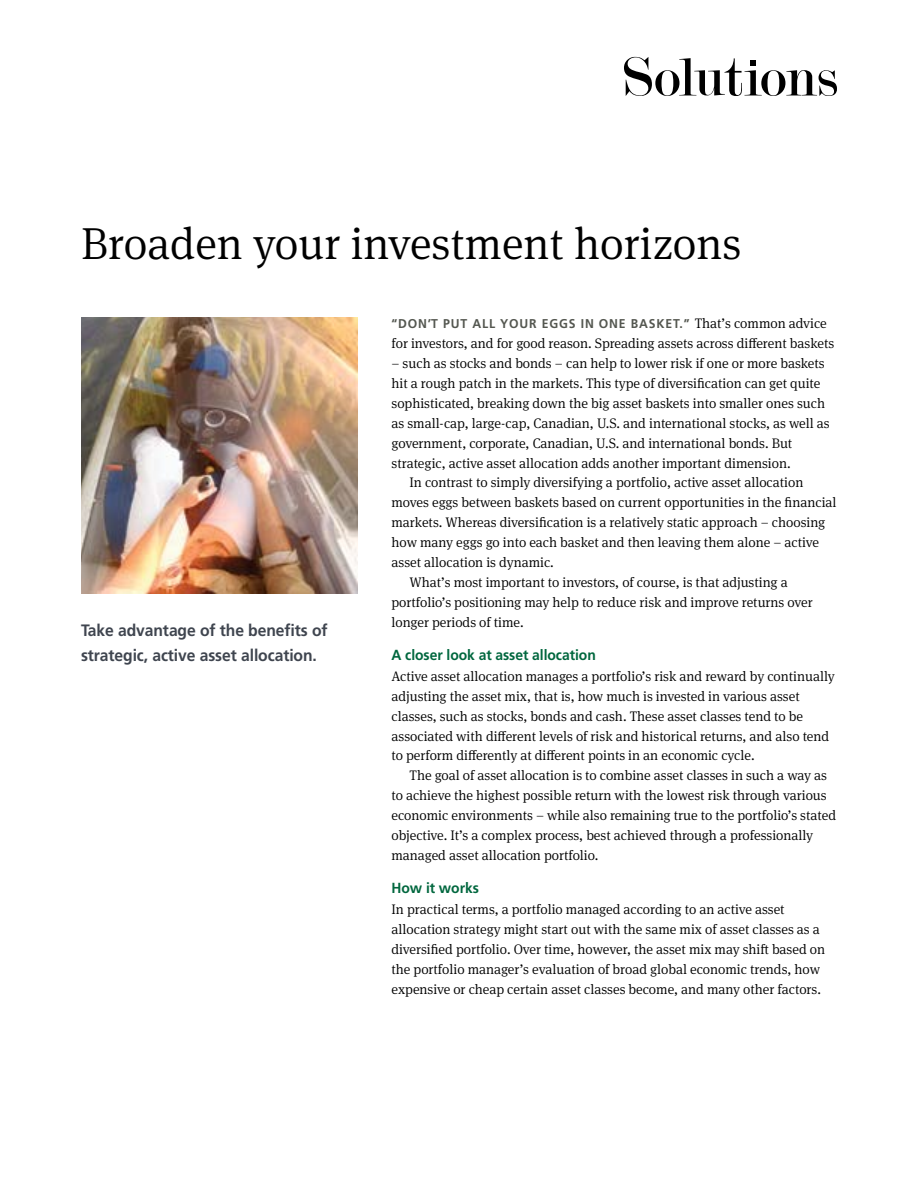
<style>
.page{position:relative;width:918px;height:1188px;background:#fff}
.page>*{position:absolute;margin:0;border:0;box-sizing:border-box;transform-origin:0 0}
.HEAD_article{font:300 45px "Meta Serif Pro";color:#000}
.Intro_2{font:700 16.5px/25.5px "Frutiger LT Pro";letter-spacing:-.005em;color:#3f454f;scale:.95 1}
.SUBHEAD_story_1{font:700 14.7px "Frutiger LT Pro";letter-spacing:-.005em;color:#00673e;scale:.95 1}
.BODY_text{font:300 13.8px/19.8px "Meta Serif Pro";color:#000}
.BODY_text_no_indent{font:300 13.8px/19.8px "Meta Serif Pro";color:#000}
.BODY_text_no_indent-2{font:700 12.75px "Frutiger LT Pro";letter-spacing:.07em;color:#545750;scale:.96 1}
.s1{font-family:"Meta Serif Pro";font-weight:300;font-size:13.8px;color:#000}
</style>
<div class="page">
<svg style="left:624px;top:57px;width:213px;height:39px"></svg>
<img style="left:81px;top:317px;width:276px;height:276px">
<h1 class="HEAD_article" style="left:81px;top:211px;width:662px">Broaden your investment horizons</h1>
<p class="Intro_2" style="left:81px;top:617px;width:261px">Take advantage of the benefits of strategic, active asset allocation.</p>
<p class="BODY_text_no_indent-2" style="left:392px;top:317px;width:455px">“DON’T PUT ALL YOUR EGGS IN ONE BASKET.” <span class="s1">That’s common advice</span></p>
<p class="BODY_text_no_indent" style="left:392px;top:333px;width:444px">for investors, and for good reason. Spreading assets across different baskets</p>
<p class="BODY_text_no_indent" style="left:392px;top:353px;width:440px">– such as stocks and bonds – can help to lower risk if one or more baskets hit a rough patch in the markets. This type of diversification can get quite sophisticated, breaking down the big asset baskets into smaller ones such as small-cap, large-cap, Canadian, U.S. and international stocks, as well as government, corporate, Canadian, U.S. and international bonds. But strategic, active asset allocation adds another important dimension.</p>
<p class="BODY_text" style="left:392px;top:472px;width:447px;text-indent:18px">In contrast to simply diversifying a portfolio, active asset allocation moves eggs between baskets based on current opportunities in the financial markets. Whereas diversification is a relatively static approach – choosing how many eggs go into each basket and then leaving them alone – active asset allocation is dynamic.</p>
<p class="BODY_text" style="left:392px;top:571px;width:423px;text-indent:18px">What’s most important to investors, of course, is that adjusting a portfolio’s positioning may help to reduce risk and improve returns over longer periods of time.</p>
<p class="SUBHEAD_story_1" style="left:392px;top:646px;width:217px">A closer look at asset allocation</p>
<p class="BODY_text" style="left:392px;top:666px;width:445px">Active asset allocation manages a portfolio’s risk and reward by continually adjusting the asset mix, that is, how much is invested in various asset classes, such as stocks, bonds and cash. These asset classes tend to be associated with different levels of risk and historical returns, and also tend to perform differently at different points in an economic cycle.</p>
<p class="BODY_text" style="left:392px;top:765px;width:446px;text-indent:18px">The goal of asset allocation is to combine asset classes in such a way as to achieve the highest possible return with the lowest risk through various economic environments – while also remaining true to the portfolio’s stated objective. It’s a complex process, best achieved through a professionally managed asset allocation portfolio.</p>
<p class="SUBHEAD_story_1" style="left:392px;top:879px;width:93px">How it works</p>
<p class="BODY_text" style="left:392px;top:899px;width:435px">In practical terms, a portfolio managed according to an active asset allocation strategy might start out with the same mix of asset classes as a diversified portfolio. Over time, however, the asset mix may shift based on the portfolio manager’s evaluation of broad global economic trends, how expensive or cheap certain asset classes become, and many other factors.</p>
</div>
